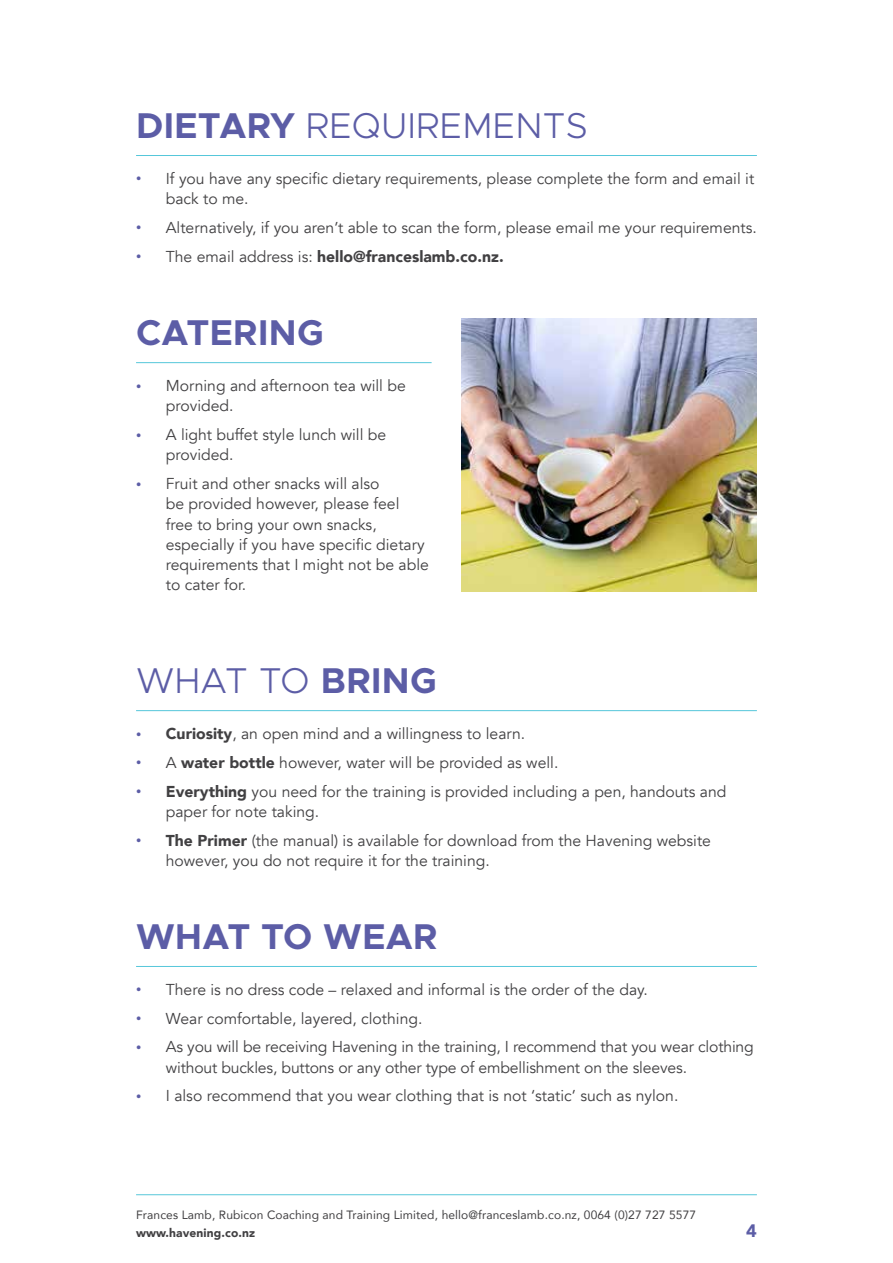
<style>
.page{position:relative;width:893px;height:1263px;background:#fff}
.page>*{position:absolute;margin:0;border:0;box-sizing:border-box;transform-origin:0 0}
.t1{font:300 36px "Metropolis";letter-spacing:.01em;color:#5c5da6}
.t2{font:700 36px "Metropolis";letter-spacing:.01em;color:#5c5da6}
.t3{font:900 18px "Avenir";color:#5c5da6}
.t4{font:15.75px/20.2px "Avenir";color:#414042}
.t5{font:900 15.75px "Avenir";color:#414042}
.t6{font:12px "Avenir";letter-spacing:.01em;color:#414042}
.t7{font:900 12px "Avenir";letter-spacing:.01em;color:#414042}
.s1{font-weight:700}
.s2{font-size:10.5px;color:#5c5da6}
.s3{font-weight:400;font-size:10.5px;color:#5c5da6}
.s4{font-weight:400}
.s5{font-weight:900}
</style>
<div class="page">
<hr style="left:136px;top:1194px;width:621px;height:1px;background:#56c7da">
<hr style="left:136px;top:155px;width:621px;height:1px;background:#56c7da">
<img style="left:461px;top:319px;width:296px;height:273px">
<hr style="left:136px;top:362px;width:296px;height:1px;background:#56c7da">
<hr style="left:136px;top:710px;width:621px;height:1px;background:#56c7da">
<hr style="left:136px;top:966px;width:621px;height:1px;background:#56c7da">
<h1 class="t1" style="left:136px;top:103px;width:453px"><span class="s1">DIETARY</span> REQUIREMENTS</h1>
<p class="t4" style="left:166px;top:169px;width:590px;text-indent:-30px"><span class="s2">•</span> If you have any specific dietary requirements, please complete the form and email it back to me.</p>
<p class="t4" style="left:136px;top:218px;width:622px"><span class="s2">•</span> Alternatively, if you aren’t able to scan the form, please email me your requirements.</p>
<p class="t5" style="left:136px;top:243px;width:369px"><span class="s3">•</span> <span class="s4">The email address is:</span> hello@franceslamb.co.nz.</p>
<h1 class="t2" style="left:136px;top:310px;width:189px">CATERING</h1>
<p class="t4" style="left:166px;top:376px;width:242px;text-indent:-30px"><span class="s2">•</span> Morning and afternoon tea will be provided.</p>
<p class="t4" style="left:166px;top:425px;width:222px;text-indent:-30px"><span class="s2">•</span> A light buffet style lunch will be provided.</p>
<p class="t4" style="left:166px;top:474px;width:265px;text-indent:-30px"><span class="s2">•</span> Fruit and other snacks will also<br>be provided however, please feel free to bring your own snacks, especially if you have specific dietary requirements that I might not be able to cater for.</p>
<h1 class="t1" style="left:136px;top:658px;width:302px">WHAT TO <span class="s1">BRING</span></h1>
<p class="t4" style="left:136px;top:724px;width:391px"><span class="s2">•</span> <span class="s5">Curiosity</span>, an open mind and a willingness to learn.</p>
<p class="t4" style="left:136px;top:752px;width:424px"><span class="s2">•</span> A <span class="s5">water bottle</span> however, water will be provided as well.</p>
<p class="t4" style="left:166px;top:781px;width:562px;text-indent:-30px"><span class="s2">•</span> <span class="s5">Everything</span> you need for the training is provided including a pen, handouts and paper for note taking.</p>
<p class="t4" style="left:166px;top:830px;width:547px;text-indent:-30px"><span class="s2">•</span> <span class="s5">The Primer</span> (the manual) is available for download from the Havening website however, you do not require it for the training.</p>
<h1 class="t2" style="left:136px;top:914px;width:303px">WHAT TO WEAR</h1>
<p class="t4" style="left:136px;top:979px;width:513px"><span class="s2">•</span> There is no dress code – relaxed and informal is the order of the day.</p>
<p class="t4" style="left:136px;top:1008px;width:288px"><span class="s2">•</span> Wear comfortable, layered, clothing.</p>
<p class="t4" style="left:166px;top:1037px;width:589px;text-indent:-30px"><span class="s2">•</span> As you will be receiving Havening in the training, I recommend that you wear clothing without buckles, buttons or any other type of embellishment on the sleeves.</p>
<p class="t4" style="left:136px;top:1086px;width:544px"><span class="s2">•</span> I also recommend that you wear clothing that is not ‘static’ such as nylon.</p>
<p class="t6" style="left:136px;top:1205px;width:562px">Frances Lamb, Rubicon Coaching and Training Limited, hello@franceslamb.co.nz, 0064 (0)27 727 5577</p>
<p class="t7" style="left:136px;top:1222px;width:121px">www.havening.co.nz</p>
<p class="t3" style="left:746px;top:1215px;width:12px">4</p>
</div>
